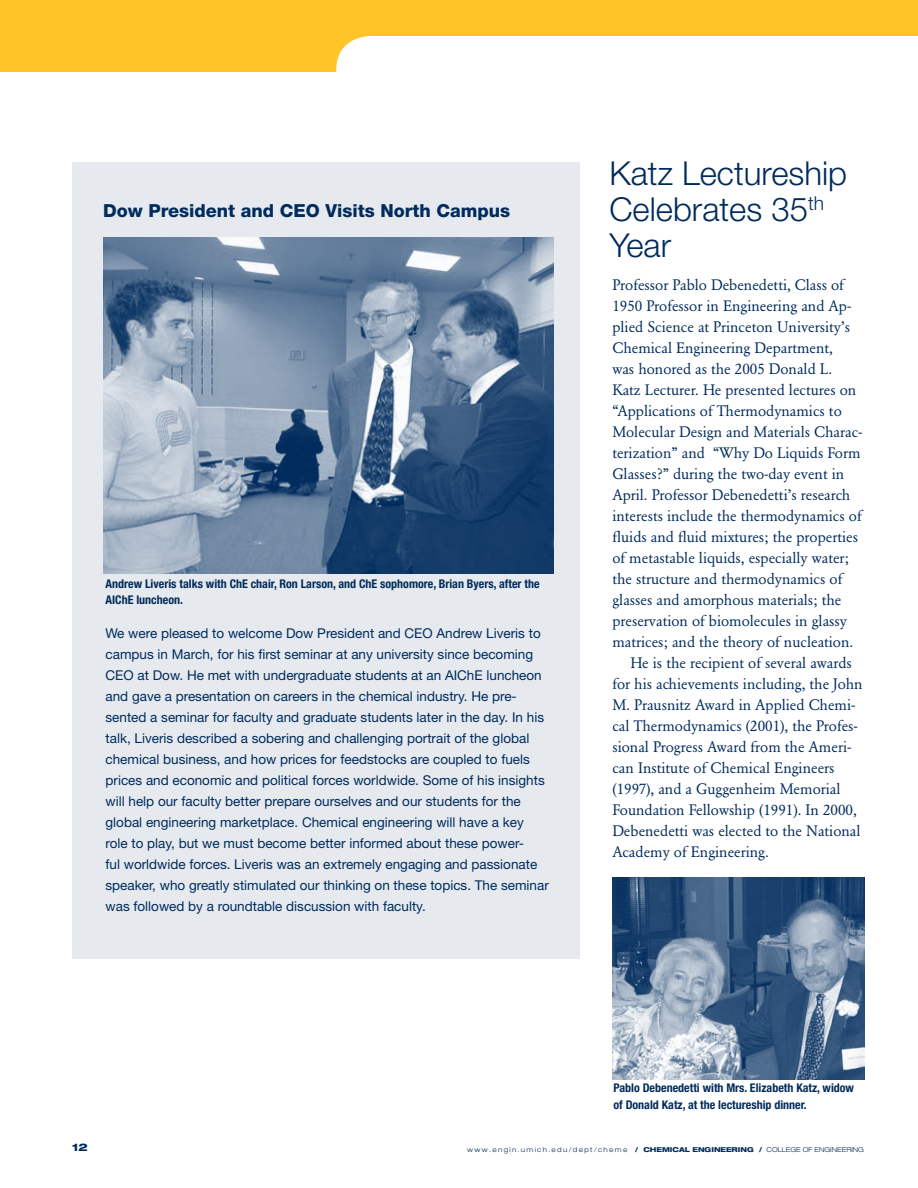
<style>
.page{position:relative;width:918px;height:1188px;background:#fff}
.page>*{position:absolute;margin:0;border:0;box-sizing:border-box;transform-origin:0 0}
.t1{font:300 33px/36px "Helvetica Neue LT Std";color:#002b5c}
.t2{font:800 18px "Helvetica Neue LT Std";color:#002b5c}
.t3{font:15px "Garamond BE";color:#002b5c}
.t4{font:13.5px/21px "Helvetica Neue LT Std";color:#002b5c}
.t5{font:700 condensed 12px/16.5px "Helvetica Neue LT Std";color:#002b5c}
.t6{font:800 expanded 10.5px "Helvetica Neue LT Std";color:#002b5c}
.t7{font:300 expanded 6.75px "Helvetica Neue LT Std";letter-spacing:.2em;color:#002b5c}
.t8{font:300 expanded 6.75px "Helvetica Neue LT Std";color:#002b5c}
.t9{font:800 expanded 6.75px "Helvetica Neue LT Std";color:#002b5c}
.s1{font-weight:800}
</style>
<div class="page">
<div style="left:0;top:0;width:918px;height:72px;background:#ffc425"></div>
<div style="left:336px;top:36px;width:474px;height:72px;background:#fff;border-radius:34px"></div>
<div style="left:702px;top:36px;width:216px;height:72px;background:#fff"></div>
<div style="left:73px;top:162px;width:507px;height:796px;background:#e6eaef"></div>
<img style="left:104px;top:237px;width:450px;height:336px">
<img style="left:613px;top:878px;width:251px;height:201px">
<p class="t2" style="left:103px;top:199px;width:409px">Dow President and CEO Visits North Campus</p>
<p class="t5" style="left:106px;top:575px;width:436px">Andrew Liveris talks with ChE chair, Ron Larson, and ChE sophomore, Brian Byers, after the<br>AIChE luncheon.</p>
<p class="t4" style="left:106px;top:623px;width:445px">We were pleased to welcome Dow President and CEO Andrew Liveris to campus in March, for his first seminar at any university since becoming CEO at Dow. He met with undergraduate students at an AIChE luncheon and gave a presentation on careers in the chemical industry. He pre&shy;sented a seminar for faculty and graduate students later in the day. In his talk, Liveris described a sobering and challenging portrait of the global chemical business, and how prices for feedstocks are coupled to fuels prices and economic and political forces worldwide. Some of his insights will help our faculty better prepare ourselves and our students for the global engineering marketplace. Chemical engineering will have a key role to play, but we must become better informed about these power-<br>ful worldwide forces. Liveris was an extremely engaging and passionate speaker, who greatly stimulated our thinking on these topics. The seminar was followed by a roundtable discussion with faculty.</p>
<h1 class="t1" style="left:609px;top:155px;width:239px">Katz Lectureship<br>Celebrates 35<sup>th<br></sup>Year</h1>
<p class="t3" style="left:612px;top:276px;width:233px">Professor Pablo Debenedetti, Class of</p>
<p class="t3" style="left:612px;top:297px;width:240px">1950 Professor in Engineering and Ap-</p>
<p class="t3" style="left:612px;top:318px;width:239px">plied Science at Princeton University’s</p>
<p class="t3" style="left:612px;top:339px;width:222px">Chemical Engineering Department,</p>
<p class="t3" style="left:612px;top:360px;width:221px">was honored as the 2005 Donald L.</p>
<p class="t3" style="left:612px;top:381px;width:246px">Katz Lecturer. He presented lectures on</p>
<p class="t3" style="left:612px;top:402px;width:231px">“Applications of Thermodynamics to</p>
<p class="t3" style="left:612px;top:423px;width:251px">Molecular Design and Materials Charac-</p>
<p class="t3" style="left:612px;top:444px;width:250px">terization” and “Why Do Liquids Form</p>
<p class="t3" style="left:612px;top:465px;width:233px">Glasses?” during the two-day event in</p>
<p class="t3" style="left:612px;top:486px;width:239px">April. Professor Debenedetti’s research</p>
<p class="t3" style="left:612px;top:507px;width:251px">interests include the thermodynamics of</p>
<p class="t3" style="left:612px;top:528px;width:247px">fluids and fluid mixtures; the properties</p>
<p class="t3" style="left:612px;top:549px;width:238px">of metastable liquids, especially water;</p>
<p class="t3" style="left:612px;top:570px;width:231px">the structure and thermodynamics of</p>
<p class="t3" style="left:612px;top:591px;width:231px">glasses and amorphous materials; the</p>
<p class="t3" style="left:612px;top:612px;width:236px">preservation of biomolecules in glassy</p>
<p class="t3" style="left:612px;top:633px;width:242px">matrices; and the theory of nucleation.</p>
<p class="t3" style="left:630px;top:654px;width:223px">He is the recipient of several awards</p>
<p class="t3" style="left:612px;top:675px;width:252px">for his achievements including, the John</p>
<p class="t3" style="left:612px;top:696px;width:244px">M. Prausnitz Award in Applied Chemi-</p>
<p class="t3" style="left:612px;top:717px;width:247px">cal Thermodynamics (2001), the Profes-</p>
<p class="t3" style="left:612px;top:738px;width:240px">sional Progress Award from the Ameri-</p>
<p class="t3" style="left:612px;top:759px;width:224px">can Institute of Chemical Engineers</p>
<p class="t3" style="left:612px;top:780px;width:230px">(1997), and a Guggenheim Memorial</p>
<p class="t3" style="left:612px;top:801px;width:246px">Foundation Fellowship (1991). In 2000,</p>
<p class="t3" style="left:612px;top:822px;width:250px">Debenedetti was elected to the National</p>
<p class="t3" style="left:612px;top:843px;width:158px">Academy of Engineering.</p>
<p class="t5" style="left:613px;top:1080px;width:242px">Pablo Debenedetti with Mrs. Elizabeth Katz, widow of Donald Katz, at the lectureship dinner.</p>
<p class="t6" style="left:72px;top:1141px;width:17px">12</p>
<p class="t7" style="left:467px;top:1145px;width:232px">www.engin.umich.edu/dept/cheme <span class="s1">/ CHEMICAL ENGINEE</span></p>
<p class="t9" style="left:732px;top:1145px;width:13px">RING</p>
<p class="t8" style="left:759px;top:1145px;width:106px"><span class="s1">/</span> college of engineering</p>
</div>
